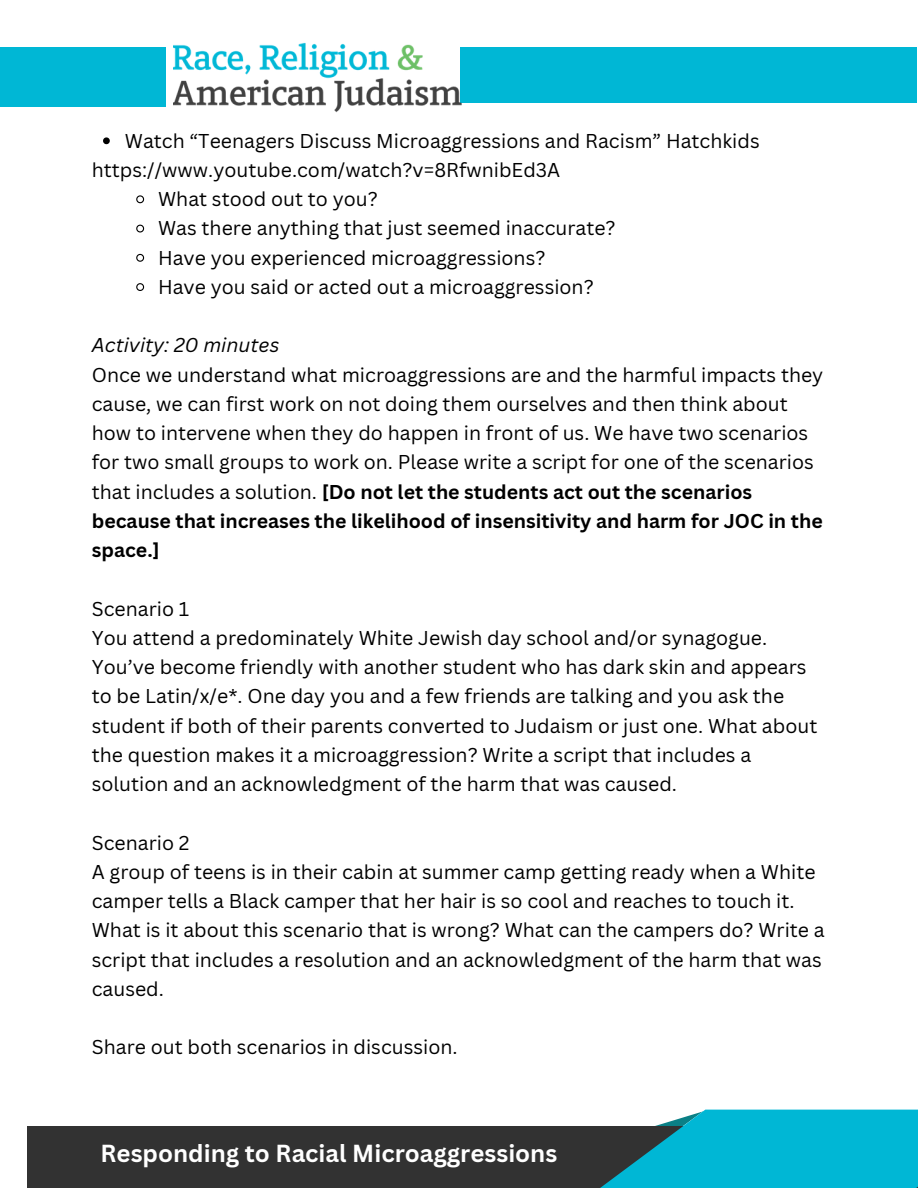
<style>
.page{position:relative;width:918px;height:1188px;background:#fff}
.page>*{position:absolute;margin:0;border:0;box-sizing:border-box;transform-origin:0 0}
.t1{font:700 24px "Canva Sans";color:#fff}
.t2{font:19.5px/29.2px "Canva Sans";color:#000}
.t3{font:italic 19.5px "Canva Sans";color:#000}
.s1{font-weight:700}
</style>
<div class="page">
<div style="left:27px;top:1126px;width:891px;height:62px;background:#323232"></div>
<div style="left:0;top:47px;width:165px;height:59px;background:#00b7d5"></div>
<div style="left:460px;top:47px;width:457px;height:55px;background:#00b7d5"></div>
<svg style="left:600px;top:1110px;width:318px;height:78px;fill:#00b7d5"></svg>
<img style="left:173px;top:42px;width:312px;height:71px">
<svg style="left:103px;top:137px;width:7px;height:7px"></svg>
<svg style="left:136px;top:195px;width:9px;height:9px"></svg>
<svg style="left:136px;top:224px;width:9px;height:9px"></svg>
<svg style="left:136px;top:253px;width:9px;height:9px"></svg>
<svg style="left:136px;top:283px;width:9px;height:8px"></svg>
<p class="t2" style="left:125px;top:125px;width:636px">Watch “Teenagers Discuss Microaggressions and Racism” Hatchkids</p>
<p class="t2" style="left:158px;top:184px;width:459px">What stood out to you?<br>Was there anything that just seemed inaccurate?<br>Have you experienced microaggressions?<br>Have you said or acted out a microaggression?</p>
<p class="t2" style="left:92px;top:155px;width:470px">https://www.youtube.com/watch?v=8RfwnibEd3A</p>
<p class="t3" style="left:92px;top:331px;width:189px">Activity: 20 minutes</p>
<p class="t2" style="left:92px;top:359px;width:733px">Once we understand what microaggressions are and the harmful impacts they cause, we can first work on not doing them ourselves and then think about how to intervene when they do happen in front of us. We have two scenarios for two small groups to work on. Please write a script for one of the scenarios that includes a solution. <span class="s1">[Do not let the students act out the scenarios because that increases the likelihood of insensitivity and harm for JOC in the space.]</span></p>
<p class="t2" style="left:92px;top:593px;width:727px">Scenario 1<br>You attend a predominately White Jewish day school and/or synagogue.<br>You’ve become friendly with another student who has dark skin and appears to be Latin/x/e*. One day you and a few friends are talking and you ask the student if both of their parents converted to Judaism or just one. What about the question makes it a microaggression? Write a script that includes a solution and an acknowledgment of the harm that was caused.</p>
<p class="t2" style="left:92px;top:827px;width:735px">Scenario 2<br>A group of teens is in their cabin at summer camp getting ready when a White camper tells a Black camper that her hair is so cool and reaches to touch it.<br>What is it about this scenario that is wrong? What can the campers do? Write a script that includes a resolution and an acknowledgment of the harm that was caused.</p>
<p class="t2" style="left:92px;top:1032px;width:367px">Share out both scenarios in discussion.</p>
<p class="t1" style="left:101px;top:1136px;width:458px">Responding to Racial Microaggressions</p>
</div>
